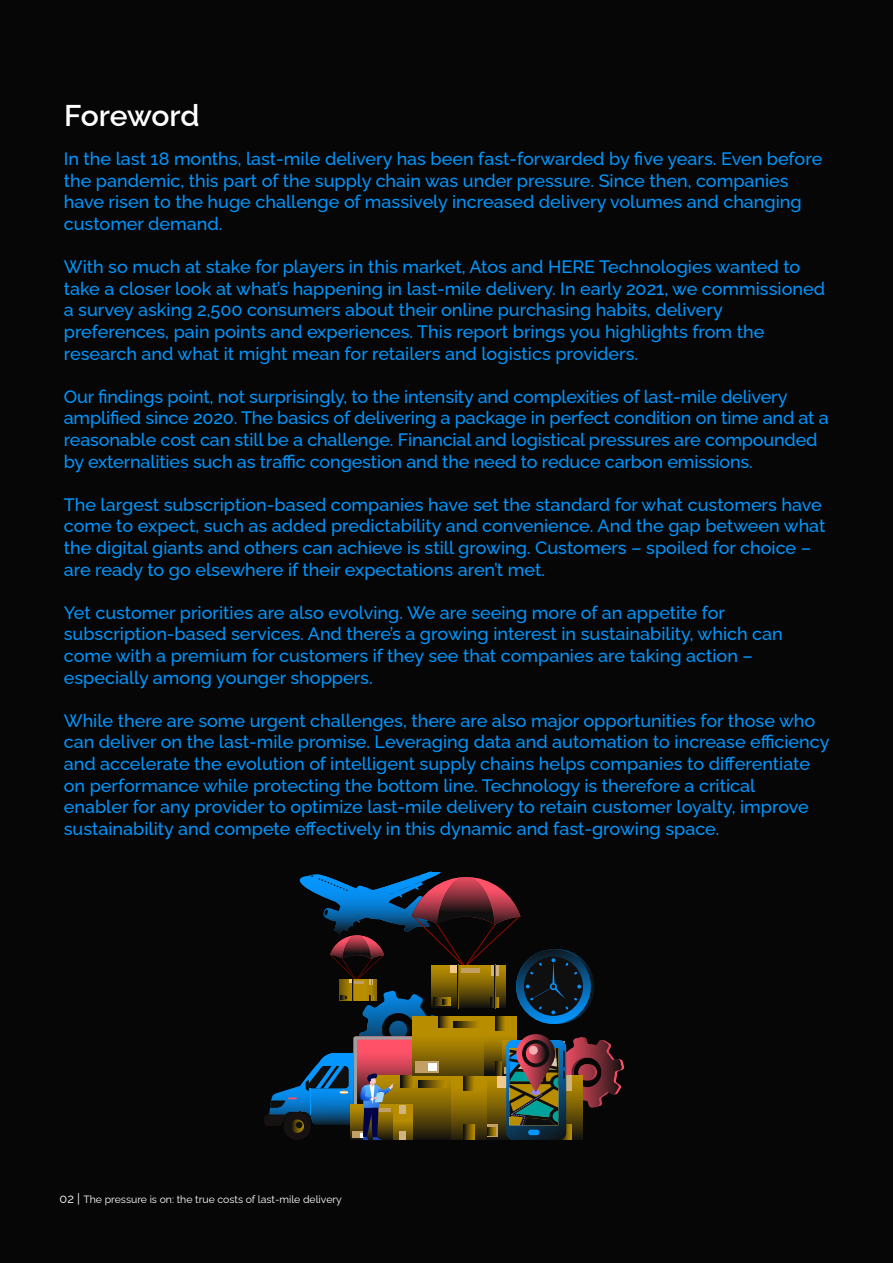
<style>
.page{position:relative;width:893px;height:1263px;background:#060606}
.page>*{position:absolute;margin:0;border:0;box-sizing:border-box;transform-origin:0 0}
.t1{font:600 30px "Raleway";letter-spacing:-.01em;color:#fff}
.t2{font:500 18px/21.6px "Raleway";color:#0097ff}
.t3{font:10.5px "Raleway";color:#fff}
.s1{font-size:12.75px}
</style>
<div class="page">
<svg style="left:264px;top:872px;width:360px;height:268px"></svg>
<h1 class="t1" style="left:64px;top:92px;width:137px">Foreword</h1>
<p class="t2" style="left:64px;top:146px;width:760px">In the last 18 months, last-mile delivery has been fast-forwarded by five years. Even before the pandemic, this part of the supply chain was under pressure. Since then, companies have risen to the huge challenge of massively increased delivery volumes and changing customer demand.</p>
<p class="t2" style="left:64px;top:254px;width:763px">With so much at stake for players in this market, Atos and HERE Technologies wanted to take a closer look at what’s happening in last-mile delivery. In early 2021, we commissioned a survey asking 2,500 consumers about their online purchasing habits, delivery preferences, pain points and experiences. This report brings you highlights from the research and what it might mean for retailers and logistics providers.</p>
<p class="t2" style="left:64px;top:384px;width:766px">Our findings point, not surprisingly, to the intensity and complexities of last-mile delivery amplified since 2020. The basics of delivering a package in perfect condition on time and at a reasonable cost can still be a challenge. Financial and logistical pressures are compounded by externalities such as traffic congestion and the need to reduce carbon emissions.</p>
<p class="t2" style="left:64px;top:492px;width:763px">The largest subscription-based companies have set the standard for what customers have come to expect, such as added predictability and convenience. And the gap between what the digital giants and others can achieve is still growing. Customers – spoiled for choice – are ready to go elsewhere if their expectations aren’t met.</p>
<p class="t2" style="left:64px;top:600px;width:721px">Yet customer priorities are also evolving. We are seeing more of an appetite for subscription-based services. And there’s a growing interest in sustainability, which can come with a premium for customers if they see that companies are taking action – especially among younger shoppers.</p>
<p class="t2" style="left:64px;top:708px;width:767px">While there are some urgent challenges, there are also major opportunities for those who can deliver on the last-mile promise. Leveraging data and automation to increase efficiency and accelerate the evolution of intelligent supply chains helps companies to differentiate on performance while protecting the bottom line. Technology is therefore a critical<br>enabler for any provider to optimize last-mile delivery to retain customer loyalty, improve sustainability and compete effectively in this dynamic and fast-growing space.</p>
<p class="t3" style="left:60px;top:1191px;width:284px"><span class="s1">02 |</span> The pressure is on: the true costs of last-mile delivery</p>
</div>
